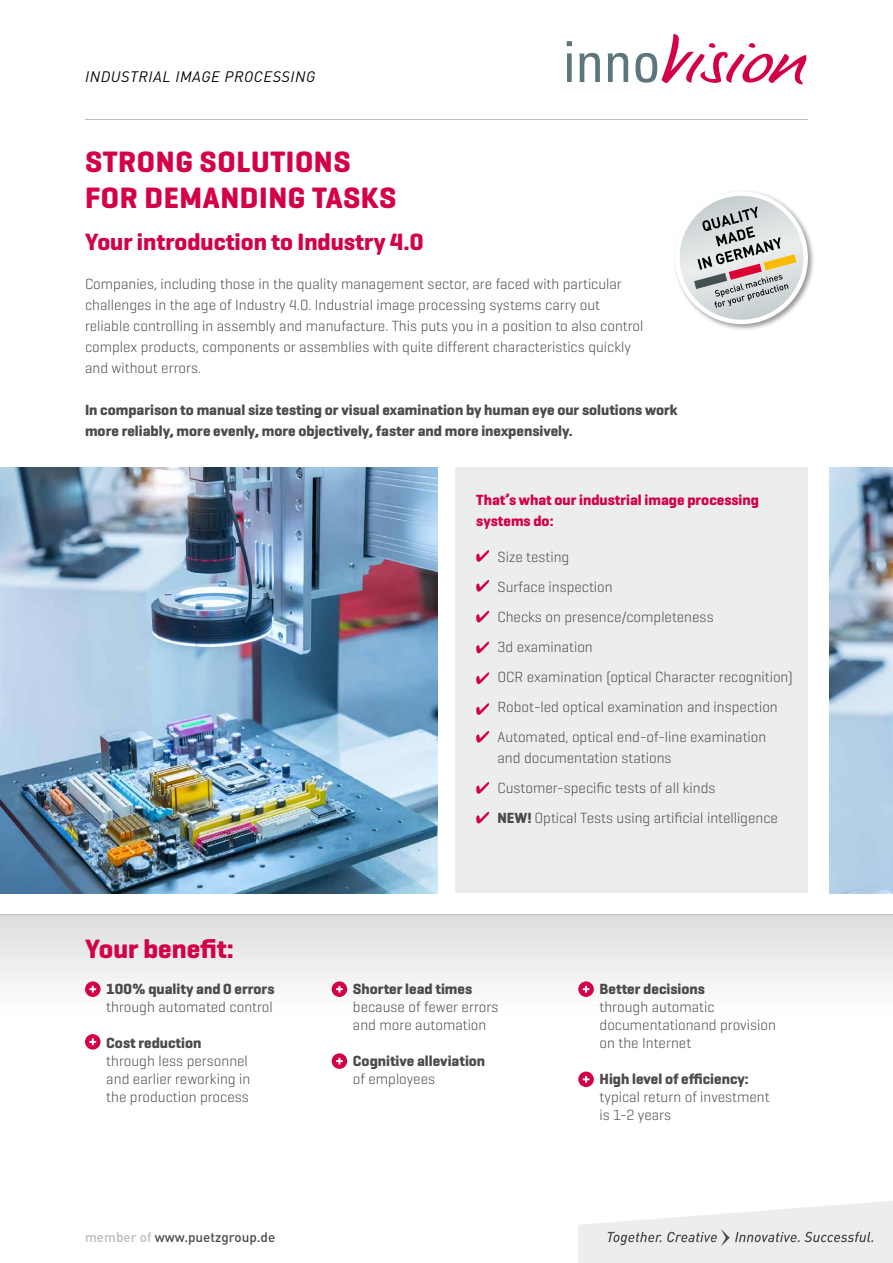
<style>
.page{position:relative;width:893px;height:1263px;background:#fff}
.page>*{position:absolute;margin:0;border:0;box-sizing:border-box;transform-origin:0 0}
.t1{font:700 30px/36px "Geogrotesque";letter-spacing:.02em;color:#d40046}
.t2{font:700 27px "Geogrotesque";color:#d40046}
.t3{font:700 24px "Geogrotesque";color:#d40046}
.t4{font:300 15px/30px "Geogrotesque";color:#4b4b4d}
.t5{font:700 15px/21px "Geogrotesque";color:#4b4b4d}
.t6{font:700 15px/21px "Geogrotesque";color:#d40046}
.t7{font:italic 15px "DIN Pro";letter-spacing:.04em;color:#000}
.t8{font:500 13.5px "DIN Pro";color:#4b4b4d}
.s1{color:#bbbdbe}
.s2{font-weight:700}
</style>
<div class="page">
<svg style="left:578px;top:1201px;width:315px;height:62px"></svg>
<hr style="left:85px;top:119px;width:723px;height:1px;background:#bbbdbe">
<svg style="left:567px;top:41px;width:5px;height:41px"></svg>
<svg style="left:579px;top:53px;width:21px;height:29px"></svg>
<svg style="left:608px;top:53px;width:20px;height:29px"></svg>
<svg style="left:635px;top:34px;width:172px;height:51px"></svg>
<div style="left:0;top:914px;width:893px;height:128px;background:linear-gradient(to bottom,#dedfe0,#fff)"></div>
<hr style="left:0;top:914px;width:893px;height:1px;background:#bbbdbe">
<img style="left:0;top:468px;width:438px;height:425px">
<img style="left:829px;top:468px;width:64px;height:425px">
<svg style="left:85px;top:981px;width:16px;height:16px"></svg>
<svg style="left:89px;top:986px;width:7px;height:6px"></svg>
<svg style="left:332px;top:981px;width:15px;height:16px"></svg>
<svg style="left:336px;top:986px;width:7px;height:6px"></svg>
<svg style="left:578px;top:981px;width:16px;height:16px"></svg>
<svg style="left:583px;top:986px;width:6px;height:6px"></svg>
<svg style="left:578px;top:1071px;width:16px;height:16px"></svg>
<svg style="left:583px;top:1076px;width:6px;height:7px"></svg>
<svg style="left:332px;top:1053px;width:15px;height:16px"></svg>
<svg style="left:336px;top:1058px;width:7px;height:6px"></svg>
<div style="left:85px;top:1034px;width:16px;height:15px;background:#d40046;border-radius:50%"></div>
<svg style="left:89px;top:1038px;width:7px;height:7px"></svg>
<div style="left:673px;top:190px;width:142px;height:142px;background:#000;opacity:.4"></div>
<div style="left:675px;top:191px;width:133px;height:133px;background:#fff;border-radius:50%"></div>
<img style="left:680px;top:196px;width:123px;height:124px;border-radius:62px">
<svg style="left:694px;top:206px;width:102px;height:102px;background:#bfbcb9"></svg>
<div style="left:455px;top:468px;width:353px;height:425px;background:#eceded"></div>
<svg style="left:476px;top:550px;width:13px;height:12px"></svg>
<svg style="left:476px;top:580px;width:13px;height:12px"></svg>
<svg style="left:476px;top:611px;width:13px;height:11px"></svg>
<svg style="left:476px;top:641px;width:13px;height:12px"></svg>
<svg style="left:476px;top:672px;width:13px;height:12px"></svg>
<svg style="left:476px;top:703px;width:13px;height:12px"></svg>
<svg style="left:476px;top:731px;width:13px;height:12px"></svg>
<svg style="left:476px;top:782px;width:13px;height:12px"></svg>
<svg style="left:476px;top:812px;width:13px;height:11px"></svg>
<p class="t7" style="left:85px;top:67px;width:232px">INDUSTRIAL IMAGE PROCESSING</p>
<h1 class="t1" style="left:85px;top:144px;width:313px">STRONG SOLUTIONS<br>FOR DEMANDING TASKS</h1>
<h3 class="t3" style="left:85px;top:227px;width:340px">Your introduction to Industry 4.0</h3>
<p class="t4" style="left:85px;top:273px;width:560px;line-height:21px">Companies, including those in the quality management sector, are faced with particular challenges in the age of Industry 4.0. Industrial image processing systems carry out reliable controlling in assembly and manufacture. This puts you in a position to also control complex products, components or assemblies with quite different characteristics quickly and without errors.</p>
<p class="t5" style="left:85px;top:399px;width:594px">In comparison to manual size testing or visual examination by human eye our solutions work more reliably, more evenly, more objectively, faster and more inexpensively.</p>
<p class="t6" style="left:476px;top:489px;width:284px">That’s what our industrial image processing systems do:</p>
<h2 class="t2" style="left:85px;top:932px;width:151px">Your benefit:</h2>
<p class="t5" style="left:106px;top:978px;width:170px">100% quality and 0 errors</p>
<p class="t4" style="left:106px;top:991px;width:168px">through automated control</p>
<p class="t5" style="left:106px;top:1032px;width:97px">Cost reduction</p>
<p class="t4" style="left:106px;top:1051px;width:146px;line-height:18px">through less personnel and earlier reworking in the production process</p>
<p class="t8" style="left:85px;top:1228px;width:192px"><span class="s1">member of</span> www.puetzgroup.de</p>
<p class="t4" style="left:497px;top:541px;width:297px">Size testing<br>Surface inspection<br>Checks on presence/completeness<br>3d examination<br>OCR examination (optical Character recognition)<br>Robot-led optical examination and inspection<br>Automated, optical end-of-line examination</p>
<p class="t4" style="left:497px;top:742px;width:282px">and documentation stations<br>Customer-specific tests of all kinds<br><span class="s2">NEW!</span> Optical Tests using artificial intelligence</p>
<p class="t5" style="left:353px;top:978px;width:121px">Shorter lead times</p>
<p class="t4" style="left:353px;top:997px;width:147px;line-height:18px">because of fewer errors and more automation</p>
<p class="t5" style="left:353px;top:1050px;width:134px">Cognitive alleviation</p>
<p class="t4" style="left:353px;top:1063px;width:84px">of employees</p>
<p class="t5" style="left:600px;top:978px;width:107px">Better decisions</p>
<p class="t4" style="left:600px;top:997px;width:178px;line-height:18px">through automatic documentationand provision on the Internet</p>
<p class="t5" style="left:600px;top:1068px;width:151px">High level of efficiency:</p>
<p class="t4" style="left:600px;top:1087px;width:172px;line-height:18px">typical return of investment is 1-2 years</p>
</div>
